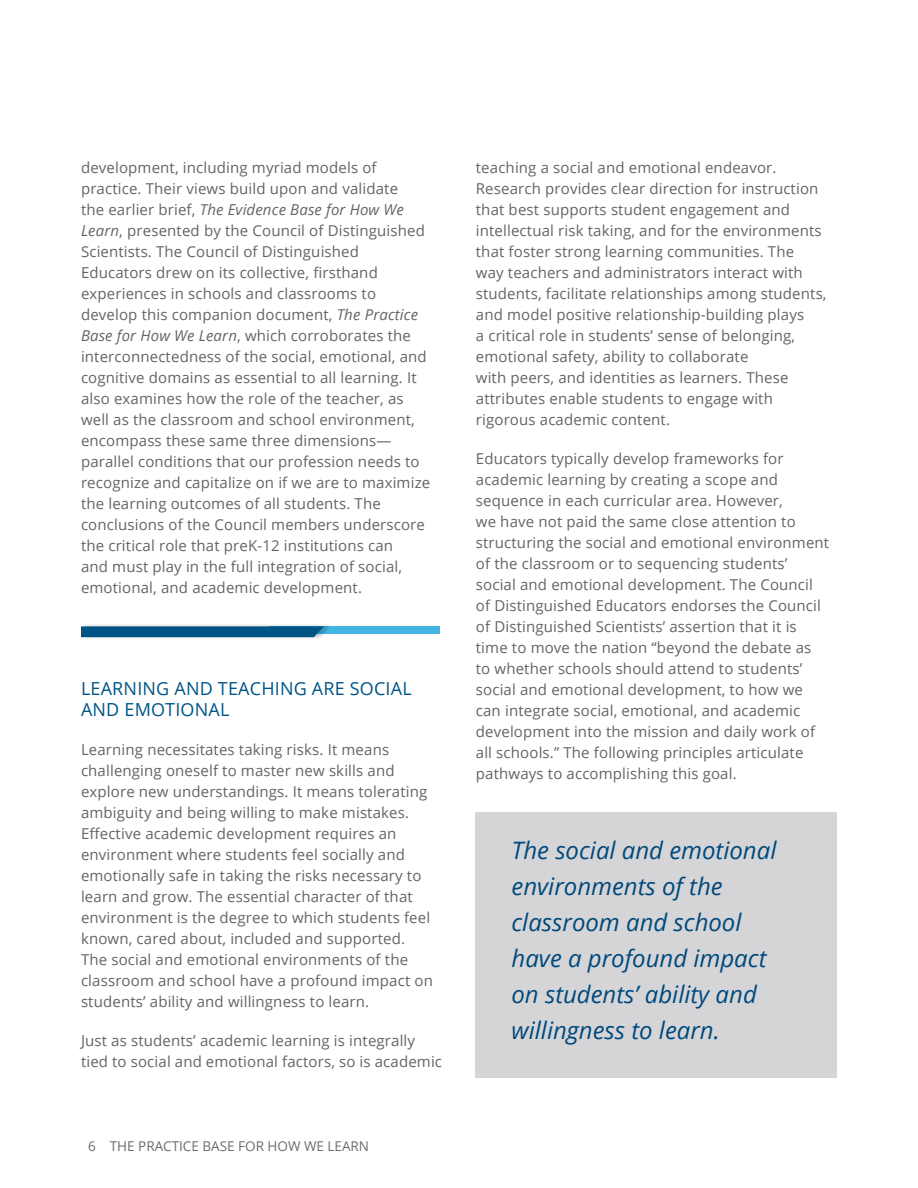
<style>
.page{position:relative;width:918px;height:1188px;background:#fff}
.page>*{position:absolute;margin:0;border:0;box-sizing:border-box;transform-origin:0 0}
.t1{font:italic 24px/36px "Open Sans";color:#00497c}
.t2{font:18px/21.6px "Open Sans";letter-spacing:.01em;color:#005586}
.t3{font:15px/21px "Open Sans";letter-spacing:.01em;color:#636466}
.t4{font:13.5px "Open Sans";color:#6b6c6f}
.s1{font-style:italic}
</style>
<div class="page">
<div style="left:269px;top:626px;width:171px;height:8px;background:#43b5e4"></div>
<div style="left:84px;top:624px;width:247px;height:15px;background:#000;opacity:.2"></div>
<svg style="left:81px;top:626px;width:243px;height:11px;background:#095b8a"></svg>
<div style="left:476px;top:812px;width:361px;height:265px;background:#d5d5d7"></div>
<p class="t3" style="left:81px;top:157px;width:351px">development, including myriad models of practice. Their views build upon and validate<br>the earlier brief, <span class="s1">The Evidence Base for How We Learn</span>, presented by the Council of Distinguished Scientists. The Council of Distinguished Educators drew on its collective, firsthand experiences in schools and classrooms to develop this companion document, <span class="s1">The Practice Base for How We Learn</span>, which corroborates the interconnectedness of the social, emotional, and cognitive domains as essential to all learning. It also examines how the role of the teacher, as well as the classroom and school environment, encompass these same three dimensions— parallel conditions that our profession needs to recognize and capitalize on if we are to maximize the learning outcomes of all students. The conclusions of the Council members underscore the critical role that preK-12 institutions can<br>and must play in the full integration of social, emotional, and academic development.</p>
<p class="t2" style="left:81px;top:677px;width:332px">LEARNING AND TEACHING ARE SOCIAL<br>AND EMOTIONAL</p>
<p class="t3" style="left:81px;top:739px;width:353px">Learning necessitates taking risks. It means challenging oneself to master new skills and explore new understandings. It means tolerating ambiguity and being willing to make mistakes.<br>Effective academic development requires an environment where students feel socially and emotionally safe in taking the risks necessary to learn and grow. The essential character of that environment is the degree to which students feel known, cared about, included and supported.<br>The social and emotional environments of the classroom and school have a profound impact on students’ ability and willingness to learn.</p>
<p class="t3" style="left:81px;top:1030px;width:363px">Just as students’ academic learning is integrally tied to social and emotional factors, so is academic</p>
<p class="t4" style="left:88px;top:1137px;width:283px">6 THE PRACTICE BASE FOR HOW WE LEARN</p>
<p class="t3" style="left:476px;top:157px;width:352px">teaching a social and emotional endeavor.<br>Research provides clear direction for instruction that best supports student engagement and intellectual risk taking, and for the environments that foster strong learning communities. The<br>way teachers and administrators interact with students, facilitate relationships among students, and model positive relationship-building plays<br>a critical role in students’ sense of belonging, emotional safety, ability to collaborate<br>with peers, and identities as learners. These attributes enable students to engage with rigorous academic content.</p>
<p class="t3" style="left:476px;top:448px;width:355px">Educators typically develop frameworks for academic learning by creating a scope and sequence in each curricular area. However,<br>we have not paid the same close attention to structuring the social and emotional environment of the classroom or to sequencing students’ social and emotional development. The Council of Distinguished Educators endorses the Council of Distinguished Scientists’ assertion that it is time to move the nation “beyond the debate as to whether schools should attend to students’ social and emotional development, to how we can integrate social, emotional, and academic development into the mission and daily work of all schools.” The following principles articulate pathways to accomplishing this goal.</p>
<h1 class="t1" style="left:512px;top:831px;width:266px">The social and emotional environments of the classroom and school have a profound impact on students’ ability and willingness to learn.</h1>
</div>
